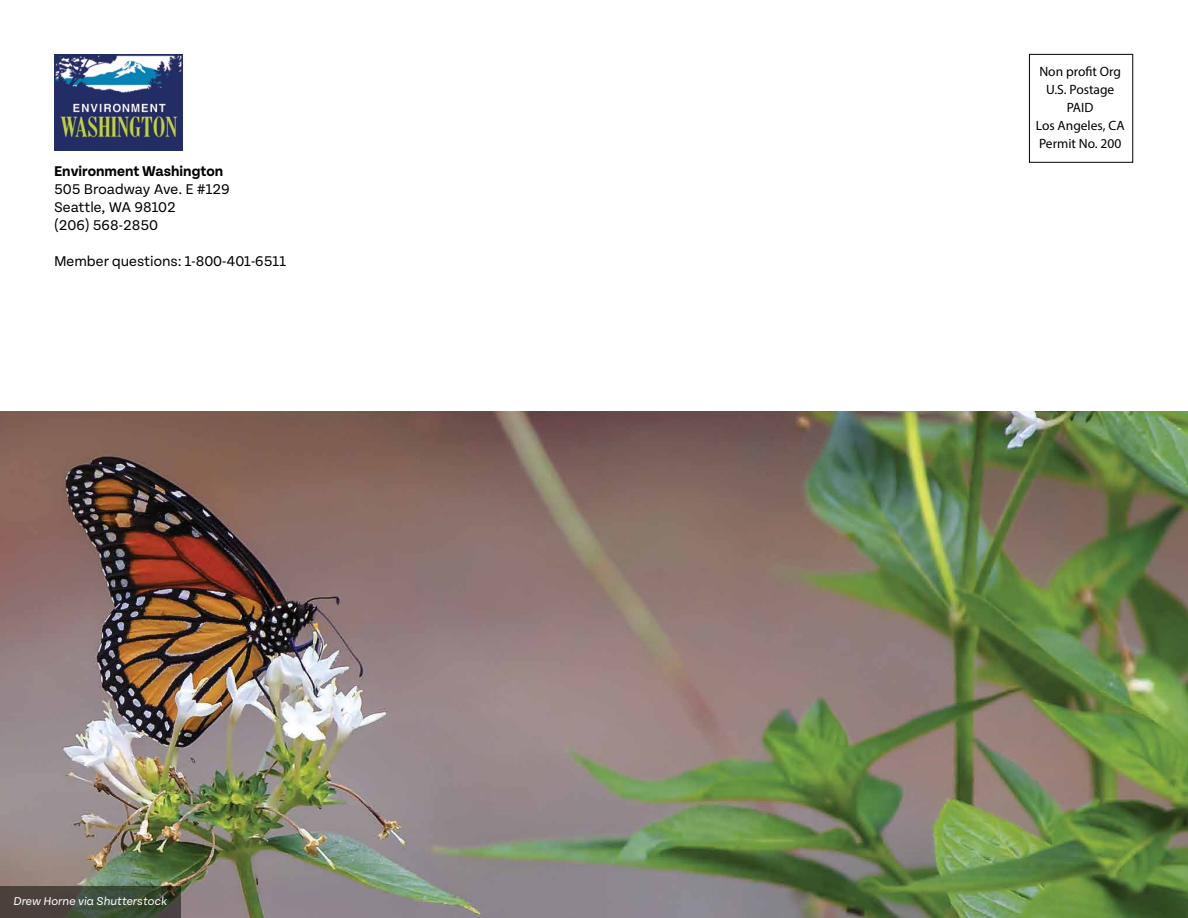
<style>
.page{position:relative;width:1188px;height:918px;background:#fff}
.page>*{position:absolute;margin:0;border:0;box-sizing:border-box;transform-origin:0 0}
.t1{font:15px/18px "Tenon";color:#000}
.t2{font:700 15px "Tenon";color:#000}
.t3{font:13.5px/18px "Myriad Pro";color:#000;text-align:center}
.t4{font:italic 12px "Tenon";color:#fff}
</style>
<div class="page">
<img style="left:0;top:411px;width:1188px;height:507px">
<svg style="left:0;top:886px;width:180px;height:32px;fill:#47433d"></svg>
<div style="left:1029px;top:54px;width:104px;height:109px;border:1px solid #000"></div>
<img style="left:54px;top:54px;width:128px;height:96px">
<p class="t2" style="left:54px;top:163px;width:171px">Environment Washington</p>
<p class="t1" style="left:54px;top:180px;width:177px">505 Broadway Ave. E #129<br>Seattle, WA 98102<br>(206) 568-2850</p>
<p class="t1" style="left:54px;top:252px;width:234px">Member questions: 1-800-401-6511</p>
<p class="t4" style="left:14px;top:895px;width:155px">Drew Horne via Shutterstock</p>
<p class="t3" style="left:1036px;top:62px;width:90px">Non profit Org<br>U.S. Postage<br>PAID<br>Los Angeles, CA<br>Permit No. 200</p>
</div>
